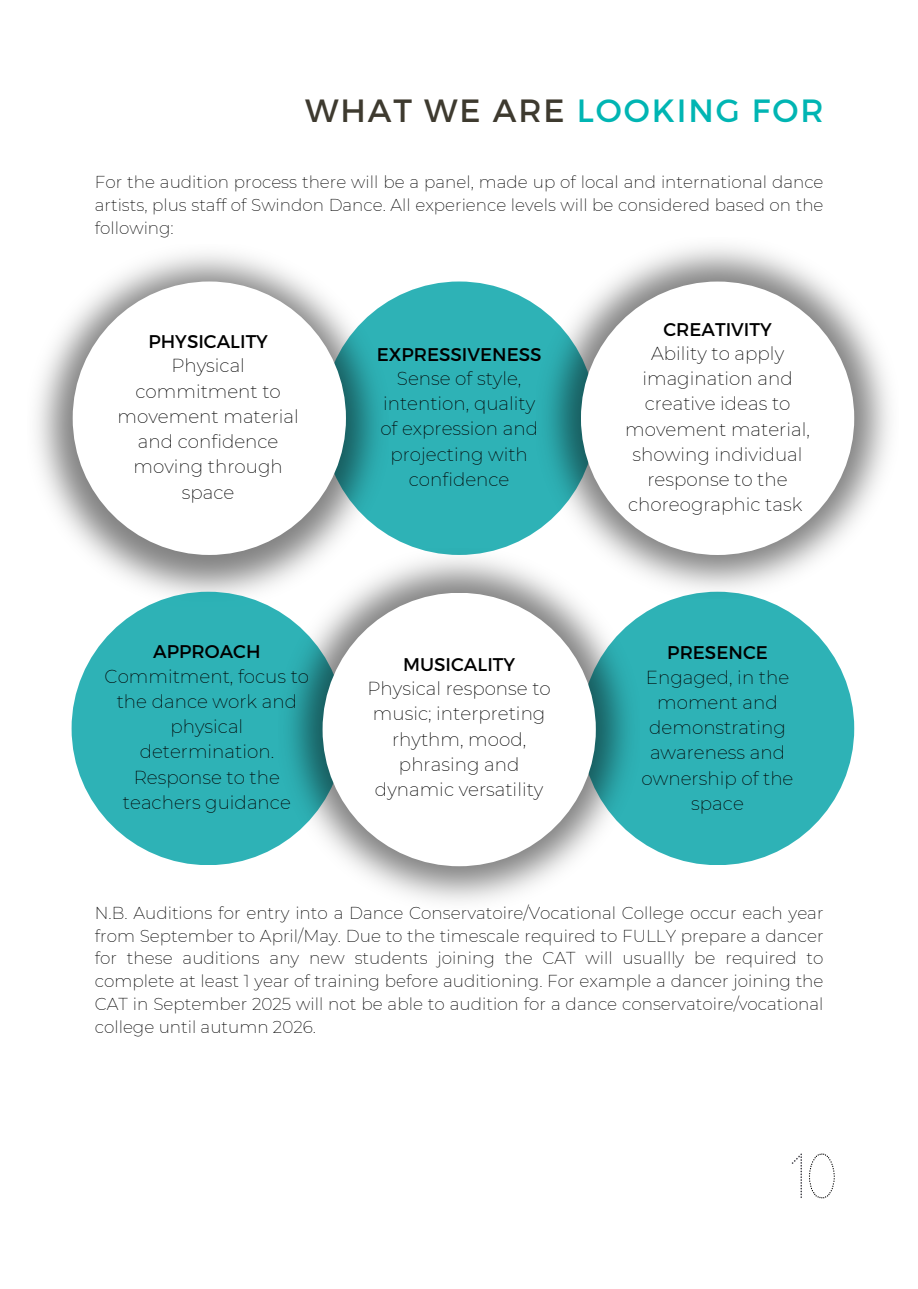
<style>
.page{position:relative;width:918px;height:1289px;background:#fff}
.page>*{position:absolute;margin:0;border:0;box-sizing:border-box;transform-origin:0 0}
.t1{font:32.1px "Montserrat";letter-spacing:.06em;color:#00b5b3}
.t2{font:200 18.3px/25.2px "Montserrat";color:#000;text-align:center}
.t3{font:18.3px "Montserrat";color:#000}
.t4{font:200 16.8px/23px "Montserrat";color:#000;text-align:justify}
.s1{color:#3e3a2f}
</style>
<div class="page">
<div style="left:323px;top:281px;width:273px;height:274px;background:#2eb2b6;border-radius:50%"></div>
<img style="left:36px;top:253px;width:353px;height:342px">
<div style="left:73px;top:281px;width:273px;height:274px;background:#fff;border-radius:50%"></div>
<div style="left:72px;top:591px;width:273px;height:274px;background:#2eb2b6;border-radius:50%"></div>
<div style="left:581px;top:591px;width:273px;height:274px;background:#2eb2b6;border-radius:50%"></div>
<img style="left:279px;top:548px;width:361px;height:354px">
<div style="left:323px;top:592px;width:273px;height:274px;background:#fff;border-radius:50%"></div>
<img style="left:537px;top:246px;width:353px;height:352px">
<div style="left:581px;top:281px;width:273px;height:274px;background:#fff;border-radius:50%"></div>
<svg style="left:792px;top:1153px;width:10px;height:44px"></svg>
<svg style="left:809px;top:1153px;width:26px;height:45px"></svg>
<p class="t1" style="left:305px;top:90px;width:520px"><span class="s1">WHAT WE ARE</span> LOOKING FOR</p>
<p class="t4" style="left:95px;top:171px;width:730px">For the audition process there will be a panel, made up of local and international dance artists, plus staff of Swindon Dance. All experience levels will be considered based on the following:</p>
<p class="t3" style="left:148px;top:330px;width:121px">PHYSICALITY</p>
<p class="t2" style="left:118px;top:353px;width:183px">Physical commitment to movement material and confidence moving through space</p>
<p class="t3" style="left:153px;top:640px;width:109px">APPROACH</p>
<p class="t2" style="left:105px;top:663px;width:206px">Commitment, focus to the dance work and physical determination.<br>Response to the teachers guidance</p>
<h1 class="t3" style="left:377px;top:342px;width:166px">EXPRESSIVENESS</h1>
<p class="t2" style="left:380px;top:366px;width:159px">Sense of style, intention, quality of expression and projecting with confidence</p>
<p class="t3" style="left:403px;top:652px;width:114px">MUSICALITY</p>
<p class="t2" style="left:368px;top:676px;width:185px">Physical response to music; interpreting rhythm, mood, phrasing and dynamic versatility</p>
<p class="t3" style="left:663px;top:317px;width:110px">CREATIVITY</p>
<p class="t2" style="left:625px;top:340px;width:186px">Ability to apply imagination and creative ideas to movement material, showing individual response to the choreographic task</p>
<p class="t3" style="left:667px;top:641px;width:102px">PRESENCE</p>
<p class="t2" style="left:642px;top:664px;width:153px">Engaged, in the moment and demonstrating awareness and ownership of the space</p>
<p class="t4" style="left:95px;top:900px;width:730px">N.B. Auditions for entry into a Dance Conservatoire/Vocational College occur each year from September to April/May. Due to the timescale required to FULLY prepare a dancer for these auditions any new students joining the CAT will usuallly be required to complete at least 1 year of training before auditioning. For example a dancer joining the CAT in September 2025 will not be able to audition for a dance conservatoire/vocational college until autumn 2026.</p>
</div>
